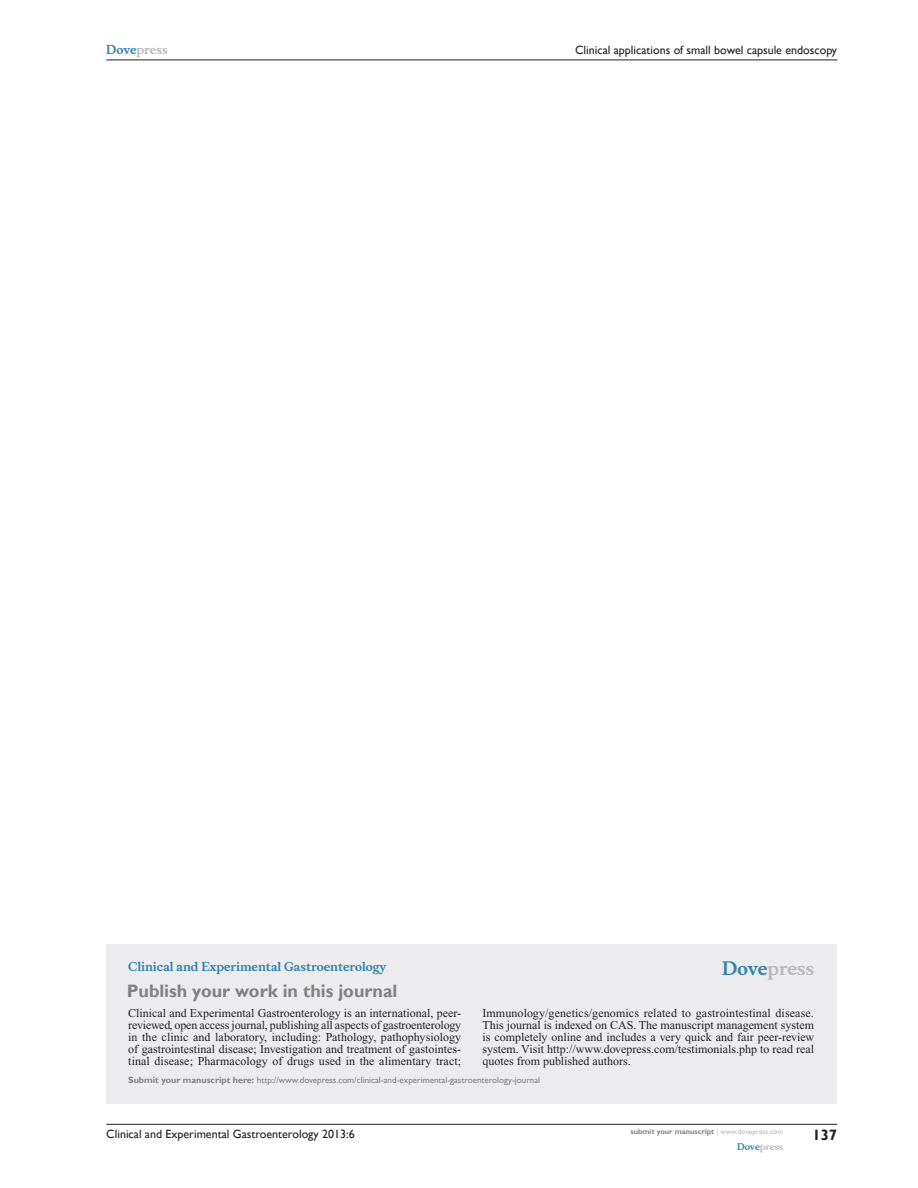
<style>
.page{position:relative;width:918px;height:1188px;background:#fff}
.page>*{position:absolute;margin:0;border:0;box-sizing:border-box;transform-origin:0 0}
.PromBx-H1{font:700 18px "Gill Sans";color:#808285}
.PromBx-Brand{font:700 18px "Musee";color:#b8b9bc}
.t1{font:700 15px "Gill Sans";color:#231f20}
.PromBx-Tx{font:12px/12px "Times New Roman";color:#231f20;text-align:justify}
.t2{font:12px "Gill Sans";color:#231f20}
.PromBx-JrnlName{font:700 12px "Musee";color:#3485ae}
.t3{font:700 12px "Musee";color:#b8b9bc}
.PromBx-SubmitMssWebA{font:9px "Gill Sans";color:#808285}
.t4{font:700 9px "Musee";color:#b8b9bc}
.t5{font:700 7.5px "Gill Sans";color:#808285}
.s1{color:#3485ae}
.s2{font-weight:700}
.s3{font-weight:400;color:#b8b9bc}
</style>
<div class="page">
<div style="left:106px;top:944px;width:731px;height:159px;background:#ececee"></div>
<hr style="left:106px;top:1124px;width:731px;height:1px;background:#231f20">
<hr style="left:106px;top:60px;width:731px;height:1px;background:#231f20">
<p class="t3" style="left:106px;top:43px;width:63px"><span class="s1">Dove</span>press</p>
<p class="t2" style="left:575px;top:43px;width:264px">Clinical applications of small bowel capsule endoscopy</p>
<p class="PromBx-JrnlName" style="left:128px;top:959px;width:260px">Clinical and Experimental Gastroenterology</p>
<p class="PromBx-H1" style="left:127px;top:980px;width:272px">Publish your work in this journal</p>
<p class="PromBx-Brand" style="left:722px;top:958px;width:94px"><span class="s1">Dove</span>press</p>
<p class="PromBx-Tx" style="left:128px;top:1007px;width:334px">Clinical and Experimental Gastroenterology is an international, peer&shy;reviewed, open access journal, publishing all aspects of gastroenterology in the clinic and laboratory, including: Pathology, pathophysiology of gastrointestinal disease; Investigation and treatment of gastointes&shy;tinal disease; Pharmacology of drugs used in the alimentary tract;</p>
<p class="PromBx-Tx" style="left:482px;top:1007px;width:333px">Immunology/genetics/genomics related to gastrointestinal disease.<br>This journal is indexed on CAS. The manuscript management system is completely online and includes a very quick and fair peer-review system. Visit http://www.dovepress.com/testimonials.php to read real quotes from published authors.</p>
<p class="PromBx-SubmitMssWebA" style="left:128px;top:1075px;width:413px"><span class="s2">Submit your manuscript here:</span> http://www.dovepress.com/clinical-and-experimental-gastroenterology-journal</p>
<p class="t2" style="left:106px;top:1127px;width:250px">Clinical and Experimental Gastroenterology 2013:6</p>
<p class="t5" style="left:631px;top:1127px;width:154px">submit your manuscript <span class="s3">| www.dovepress.com</span></p>
<p class="t4" style="left:737px;top:1141px;width:48px"><span class="s1">Dove</span>press</p>
<p class="t1" style="left:812px;top:1126px;width:26px">137</p>
</div>
